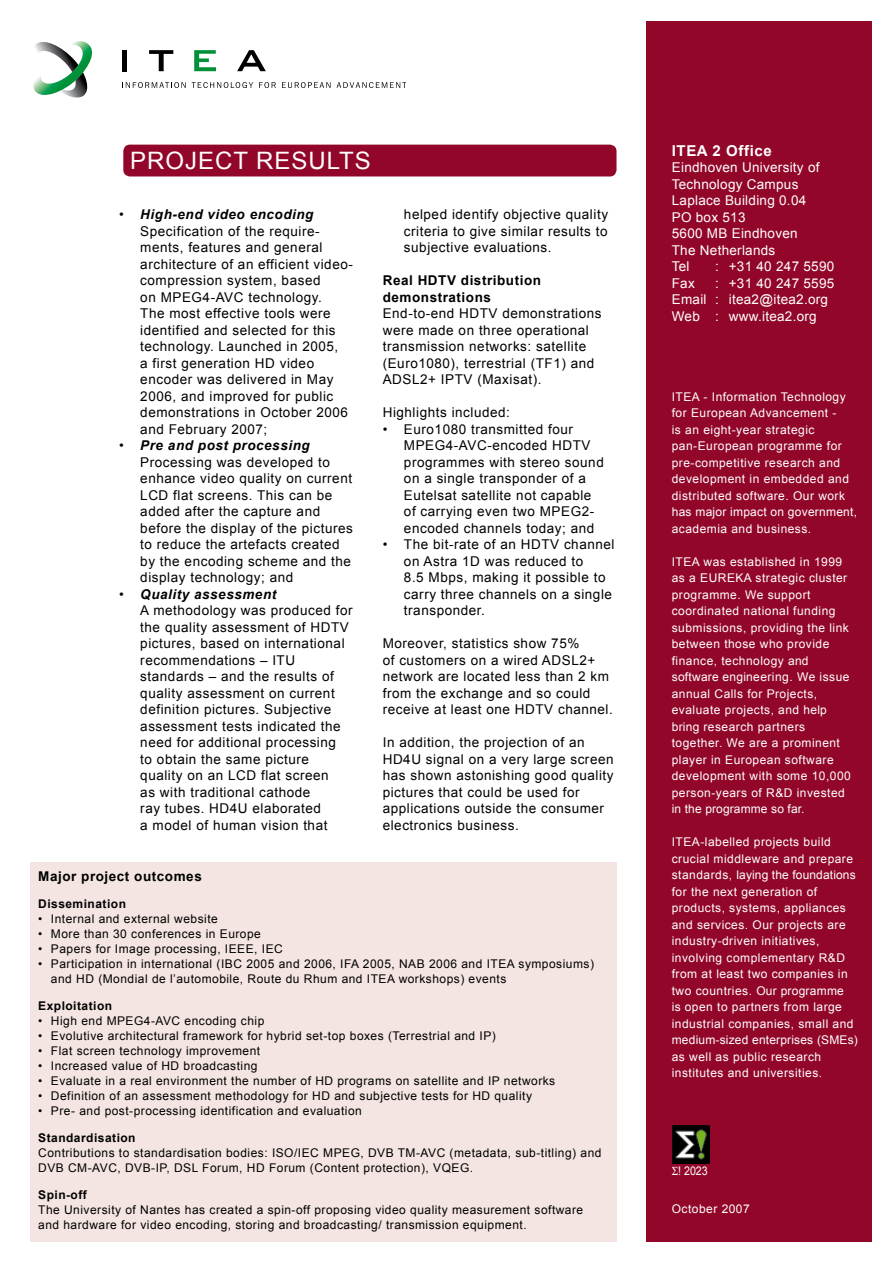
<style>
.page{position:relative;width:893px;height:1263px;background:#fff}
.page>*{position:absolute;margin:0;border:0;box-sizing:border-box;transform-origin:0 0}
.t1{font:24px "Arial";letter-spacing:.04em;color:#fff}
.t2{font:700 15px "Arial";letter-spacing:.04em;color:#fff}
.t3{font:13.5px/16.5px "Arial";letter-spacing:.04em;color:#000}
.t4{font:13.5px/16.5px "Arial";letter-spacing:.02em;color:#fff}
.t5{font:700 13.5px/16.5px "Arial";letter-spacing:.04em;color:#000}
.t6{font:12px/16.5px "Arial";letter-spacing:.04em;color:#fff}
.t7{font:12px/15px "Arial";letter-spacing:.04em;color:#000}
.t8{font:700 12px "Arial";letter-spacing:.04em;color:#000}
.t9{font:12px "Arial";letter-spacing:.04em;color:#fff;scale:.89 1}
.s1{font-weight:700;font-style:italic}
</style>
<div class="page">
<div style="left:646px;top:21px;width:226px;height:1221px;background:#920629"></div>
<div style="left:123px;top:145px;width:493px;height:31px;background:#920629;border-radius:7px"></div>
<svg style="left:122px;top:82px;width:64px;height:6px"></svg>
<svg style="left:192px;top:82px;width:61px;height:6px"></svg>
<svg style="left:259px;top:82px;width:17px;height:6px"></svg>
<svg style="left:282px;top:82px;width:48px;height:6px"></svg>
<svg style="left:337px;top:82px;width:69px;height:6px"></svg>
<div style="left:122px;top:50px;width:5px;height:21px;background:#000"></div>
<svg style="left:149px;top:50px;width:24px;height:21px"></svg>
<svg style="left:237px;top:50px;width:29px;height:21px"></svg>
<svg style="left:194px;top:50px;width:22px;height:21px"></svg>
<svg style="left:33px;top:41px;width:60px;height:57px"></svg>
<img style="left:672px;top:1125px;width:37px;height:38px">
<div style="left:30px;top:863px;width:587px;height:379px;background:#f4e5e2"></div>
<h1 class="t1" style="left:130px;top:145px;width:242px">PROJECT RESULTS</h1>
<p class="t3" style="left:140px;top:206px;width:214px;text-indent:-21px">• <span class="s1">High-end video encoding<br></span>Specification of the require&shy;ments, features and general architecture of an efficient video&shy;compression system, based<br>on MPEG4-AVC technology.<br>The most effective tools were identified and selected for this technology. Launched in 2005,<br>a first generation HD video encoder was delivered in May<br>2006, and improved for public demonstrations in October 2006 and February 2007;</p>
<p class="t3" style="left:140px;top:437px;width:214px;text-indent:-21px">• <span class="s1">Pre and post processing<br></span>Processing was developed to enhance video quality on current<br>LCD flat screens. This can be added after the capture and before the display of the pictures to reduce the artefacts created by the encoding scheme and the display technology; and</p>
<p class="t3" style="left:140px;top:586px;width:214px;text-indent:-21px">• <span class="s1">Quality assessment<br></span>A methodology was produced for the quality assessment of HDTV pictures, based on international recommendations – ITU standards – and the results of quality assessment on current definition pictures. Subjective assessment tests indicated the need for additional processing<br>to obtain the same picture quality on an LCD flat screen<br>as with traditional cathode<br>ray tubes. HD4U elaborated<br>a model of human vision that</p>
<p class="t3" style="left:404px;top:206px;width:206px;text-align:justify">helped identify objective quality criteria to give similar results to subjective evaluations.</p>
<p class="t5" style="left:383px;top:272px;width:160px">Real HDTV distribution demonstrations</p>
<p class="t3" style="left:383px;top:305px;width:220px">End-to-end HDTV demonstrations were made on three operational transmission networks: satellite (Euro1080), terrestrial (TF1) and<br>ADSL2+ IPTV (Maxisat).</p>
<p class="t3" style="left:383px;top:404px;width:129px">Highlights included:</p>
<p class="t3" style="left:404px;top:421px;width:201px;text-indent:-21px">• Euro1080 transmitted four<br>MPEG4-AVC-encoded HDTV programmes with stereo sound on a single transponder of a<br>Eutelsat satellite not capable of carrying even two MPEG2- encoded channels today; and</p>
<p class="t3" style="left:404px;top:536px;width:212px;text-indent:-21px">• The bit-rate of an HDTV channel on Astra 1D was reduced to<br>8.5 Mbps, making it possible to carry three channels on a single transponder.</p>
<p class="t3" style="left:383px;top:635px;width:232px">Moreover, statistics show 75%<br>of customers on a wired ADSL2+ network are located less than 2 km from the exchange and so could receive at least one HDTV channel.</p>
<p class="t3" style="left:383px;top:734px;width:232px">In addition, the projection of an<br>HD4U signal on a very large screen has shown astonishing good quality pictures that could be used for applications outside the consumer electronics business.</p>
<p class="t5" style="left:38px;top:868px;width:165px">Major project outcomes</p>
<p class="t8" style="left:38px;top:896px;width:89px">Dissemination</p>
<p class="t7" style="left:38px;top:911px;width:181px">• Internal and external website</p>
<p class="t7" style="left:38px;top:926px;width:224px">• More than 30 conferences in Europe</p>
<p class="t7" style="left:38px;top:941px;width:246px">• Papers for Image processing, IEEE, IEC</p>
<p class="t7" style="left:51px;top:956px;width:544px;text-indent:-13px">• Participation in international (IBC 2005 and 2006, IFA 2005, NAB 2006 and ITEA symposiums) and HD (Mondial de l’automobile, Route du Rhum and ITEA workshops) events</p>
<p class="t8" style="left:38px;top:998px;width:75px">Exploitation</p>
<p class="t7" style="left:38px;top:1013px;width:228px">• High end MPEG4-AVC encoding chip</p>
<p class="t7" style="left:38px;top:1028px;width:459px">• Evolutive architectural framework for hybrid set-top boxes (Terrestrial and IP)</p>
<p class="t7" style="left:38px;top:1043px;width:223px">• Flat screen technology improvement</p>
<p class="t7" style="left:38px;top:1058px;width:221px">• Increased value of HD broadcasting</p>
<p class="t7" style="left:38px;top:1073px;width:519px">• Evaluate in a real environment the number of HD programs on satellite and IP networks</p>
<p class="t7" style="left:38px;top:1088px;width:495px">• Definition of an assessment methodology for HD and subjective tests for HD quality</p>
<p class="t7" style="left:38px;top:1103px;width:325px">• Pre- and post-processing identification and evaluation</p>
<p class="t8" style="left:38px;top:1130px;width:99px">Standardisation</p>
<p class="t7" style="left:38px;top:1145px;width:565px">Contributions to standardisation bodies: ISO/IEC MPEG, DVB TM-AVC (metadata, sub-titling) and<br>DVB CM-AVC, DVB-IP, DSL Forum, HD Forum (Content protection), VQEG.</p>
<p class="t8" style="left:38px;top:1187px;width:50px">Spin-off</p>
<p class="t7" style="left:38px;top:1202px;width:547px">The University of Nantes has created a spin-off proposing video quality measurement software and hardware for video encoding, storing and broadcasting/ transmission equipment.</p>
<p class="t2" style="left:672px;top:140px;width:102px">ITEA 2 Office</p>
<p class="t4" style="left:672px;top:159px;width:149px">Eindhoven University of<br>Technology Campus<br>Laplace Building 0.04<br>PO box 513<br>5600 MB Eindhoven<br>The Netherlands<br>Tel</p>
<p class="t4" style="left:715px;top:258px;width:120px">: +31 40 247 5590</p>
<p class="t4" style="left:672px;top:275px;width:164px;text-indent:43px">: +31 40 247 5595<br>Email : itea2@itea2.org<br>Web : www.itea2.org</p>
<p class="t4" style="left:672px;top:275px;width:25px">Fax</p>
<p class="t6" style="left:672px;top:388px;width:187px">ITEA - Information Technology for European Advancement -<br>is an eight-year strategic pan-European programme for pre-competitive research and development in embedded and distributed software. Our work has major impact on government, academia and business.</p>
<p class="t6" style="left:672px;top:553px;width:181px">ITEA was established in 1999 as a EUREKA strategic cluster programme. We support coordinated national funding submissions, providing the link between those who provide finance, technology and software engineering. We issue annual Calls for Projects, evaluate projects, and help bring research partners together. We are a prominent player in European software development with some 10,000 person-years of R&amp;D invested in the programme so far.</p>
<p class="t6" style="left:672px;top:834px;width:188px">ITEA-labelled projects build crucial middleware and prepare standards, laying the foundations for the next generation of products, systems, appliances and services. Our projects are industry-driven initiatives, involving complementary R&amp;D from at least two companies in two countries. Our programme<br>is open to partners from large industrial companies, small and medium-sized enterprises (SMEs) as well as public research institutes and universities.</p>
<p class="t9" style="left:678px;top:1162px;width:35px">! 2023</p>
<p class="t6" style="left:672px;top:1200px;width:79px">October 2007</p>
</div>
